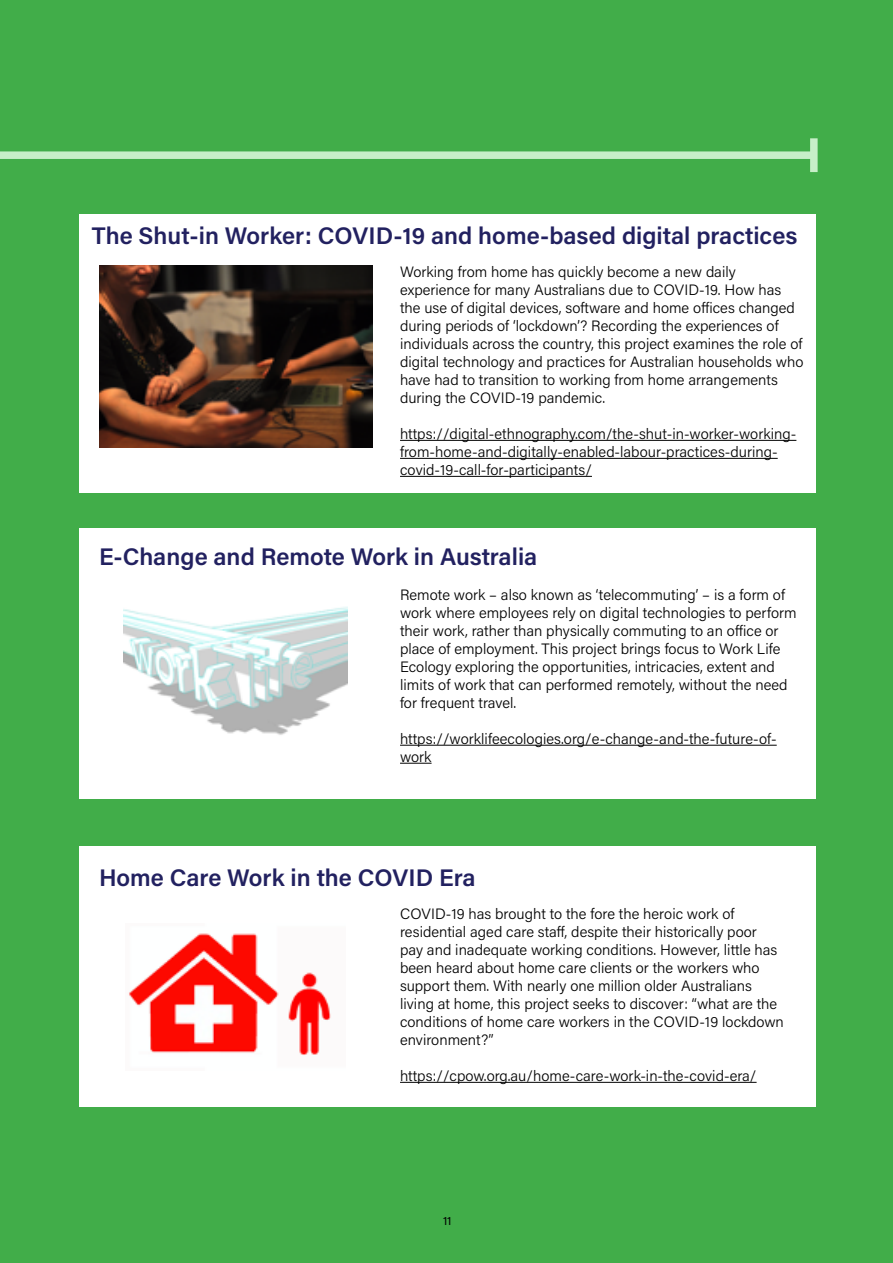
<style>
.page{position:relative;width:893px;height:1263px;background:#41ad49}
.page>*{position:absolute;margin:0;border:0;box-sizing:border-box;transform-origin:0 0}
.t1{font:24px "Acumin Variable Concept";letter-spacing:.04em;color:#222160}
.t2{font:15px/18px "Acumin Variable Concept";letter-spacing:.01em;color:#000}
.t3{font:12px "Acumin Variable Concept";color:#000}
</style>
<div class="page">
<div style="left:0;top:151px;width:814px;height:8px;background:#c7efc8"></div>
<div style="left:810px;top:138px;width:8px;height:34px;background:#c7efc8"></div>
<div style="left:79px;top:214px;width:737px;height:279px;background:#fff"></div>
<hr style="left:400px;top:440px;width:396px;height:1px;background:#000">
<hr style="left:400px;top:458px;width:378px;height:1px;background:#000">
<hr style="left:400px;top:476px;width:192px;height:1px;background:#000">
<img style="left:99px;top:266px;width:273px;height:181px">
<div style="left:79px;top:529px;width:737px;height:270px;background:#fff"></div>
<hr style="left:400px;top:745px;width:377px;height:1px;background:#000">
<hr style="left:400px;top:763px;width:32px;height:1px;background:#000">
<img style="left:124px;top:606px;width:223px;height:129px">
<div style="left:79px;top:847px;width:737px;height:260px;background:#fff"></div>
<hr style="left:400px;top:1082px;width:357px;height:1px;background:#000">
<img style="left:129px;top:933px;width:202px;height:123px">
<h1 class="t1" style="left:92px;top:219px;width:706px">The Shut-in Worker: COVID-19 and home-based digital practices</h1>
<p class="t2" style="left:400px;top:262px;width:405px">Working from home has quickly become a new daily experience for many Australians due to COVID-19. How has the use of digital devices, software and home offices changed during periods of ‘lockdown’? Recording the experiences of individuals across the country, this project examines the role of digital technology and practices for Australian households who have had to transition to working from home arrangements during the COVID-19 pandemic.</p>
<p class="t2" style="left:400px;top:424px;width:398px">https://digital-ethnography.com/the-shut-in-worker-working&shy;from-home-and-digitally-enabled-labour-practices-during&shy;covid-19-call-for-participants/</p>
<h1 class="t1" style="left:99px;top:540px;width:439px">E-Change and Remote Work in Australia</h1>
<p class="t2" style="left:400px;top:585px;width:398px">Remote work – also known as ‘telecommuting’ – is a form of work where employees rely on digital technologies to perform their work, rather than physically commuting to an office or place of employment. This project brings focus to Work Life Ecology exploring the opportunities, intricacies, extent and limits of work that can performed remotely, without the need for frequent travel.</p>
<p class="t2" style="left:400px;top:729px;width:378px">https://worklifeecologies.org/e-change-and-the-future-of&shy;work</p>
<h1 class="t1" style="left:99px;top:861px;width:377px">Home Care Work in the COVID Era</h1>
<p class="t2" style="left:400px;top:904px;width:385px">COVID-19 has brought to the fore the heroic work of residential aged care staff, despite their historically poor<br>pay and inadequate working conditions. However, little has been heard about home care clients or the workers who support them. With nearly one million older Australians living at home, this project seeks to discover: “what are the conditions of home care workers in the COVID-19 lockdown environment?”</p>
<p class="t2" style="left:400px;top:1066px;width:358px">https://cpow.org.au/home-care-work-in-the-covid-era/</p>
<p class="t3" style="left:443px;top:1213px;width:10px">11</p>
</div>
